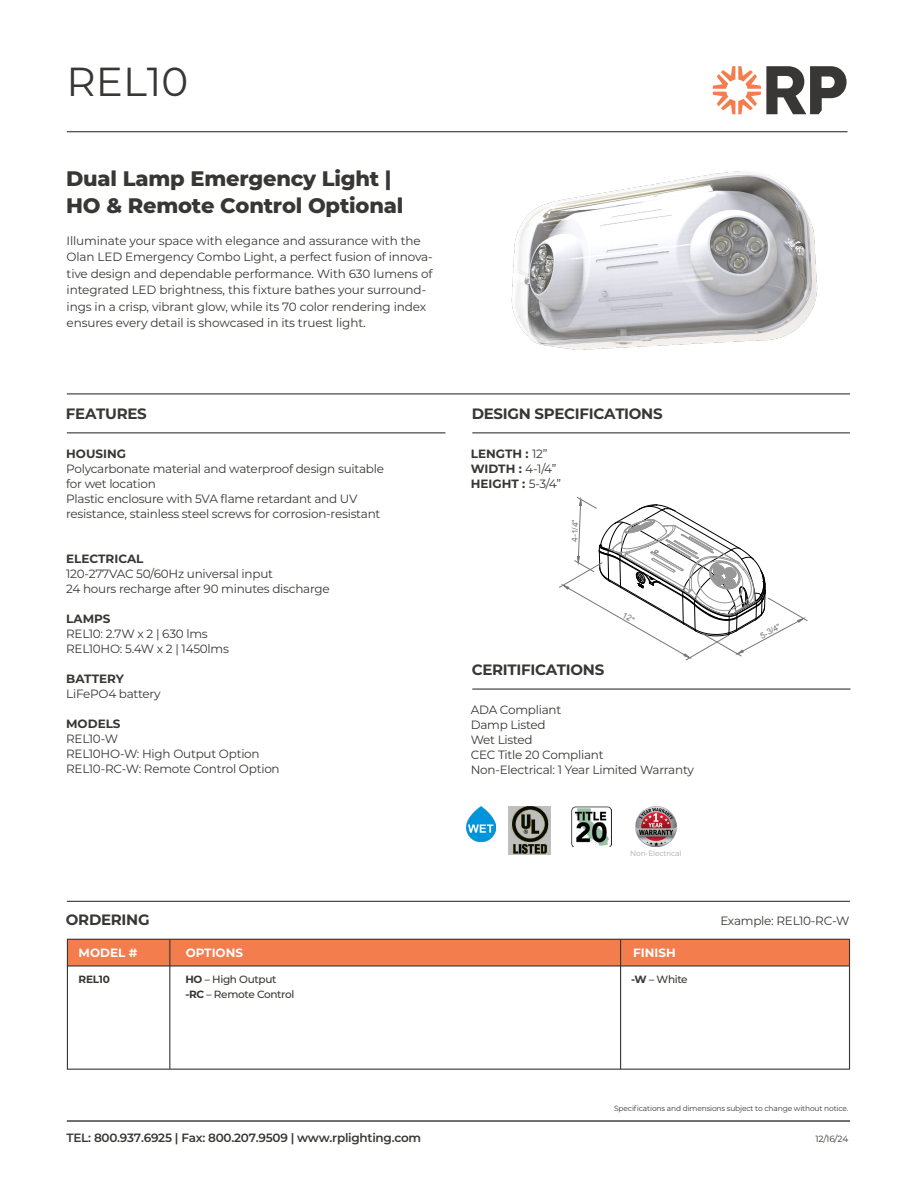
<style>
.page{position:relative;width:918px;height:1188px;background:#fff}
.page>*{position:absolute;margin:0;border:0;box-sizing:border-box;transform-origin:0 0}
.t1{font:40.5px "Montserrat";color:#383735}
.t2{font:800 21px/27px "Montserrat";letter-spacing:-.01em;color:#383735}
.t3{font:700 15px "Montserrat";letter-spacing:-.02em;color:#383735}
.t4{font:12px/15px "Montserrat";letter-spacing:-.02em;color:#383735}
.t5{font:700 12px/15px "Montserrat";color:#383735}
.t6{font:600 12px "Montserrat";letter-spacing:-.02em;color:#383735}
.t7{font:700 12px "Montserrat";color:#fff}
.t8{font:500 10.5px/15px "Montserrat";letter-spacing:-.03em;color:#383735}
.t9{font:700 10.5px "Montserrat";letter-spacing:-.02em;color:#383735}
.t10{font:9px "Montserrat";color:#383735}
.t11{font:8.4px "Arial";color:#767676}
.t12{font:7.5px "Montserrat";letter-spacing:-.02em;color:#383735}
.t13{font:7.5px "Montserrat";letter-spacing:-.02em;color:#a8a9ab}
.s1{font-weight:400}
.s2{font-weight:700}
</style>
<div class="page">
<img style="left:511px;top:171px;width:307px;height:179px">
<img style="left:636px;top:807px;width:40px;height:40px">
<img style="left:572px;top:807px;width:39px;height:40px">
<img style="left:508px;top:807px;width:43px;height:47px">
<hr style="left:67px;top:1120px;width:783px;height:2px;background:#000">
<hr style="left:67px;top:432px;width:378px;height:1px;background:#383735">
<hr style="left:472px;top:432px;width:378px;height:1px;background:#383735">
<hr style="left:472px;top:689px;width:378px;height:1px;background:#383735">
<hr style="left:67px;top:131px;width:781px;height:1px;background:#383735">
<hr style="left:67px;top:393px;width:783px;height:1px;background:#383735">
<hr style="left:67px;top:901px;width:783px;height:1px;background:#383735">
<svg style="left:713px;top:66px;width:134px;height:48px"></svg>
<div style="left:67px;top:939px;width:783px;height:27px;background:#f37d4d"></div>
<div style="left:67px;top:939px;width:783px;height:131px;border:1px solid #383735"></div>
<hr style="left:169px;top:939px;width:1px;height:130px;background:#383735">
<hr style="left:620px;top:939px;width:1px;height:130px;background:#383735">
<hr style="left:67px;top:965px;width:783px;height:2px;background:#383735">
<img style="left:467px;top:807px;width:28px;height:35px">
<svg style="left:559px;top:497px;width:248px;height:163px"></svg>
<h1 class="t1" style="left:67px;top:54px;width:123px">REL10</h1>
<h2 class="t2" style="left:66px;top:164px;width:339px">Dual Lamp Emergency Light |<br>HO &amp; Remote Control Optional</h2>
<p class="t4" style="left:67px;top:232px;width:368px;line-height:16.5px">Illuminate your space with elegance and assurance with the Olan LED Emergency Combo Light, a perfect fusion of innova&shy;tive design and dependable performance. With 630 lumens of integrated LED brightness, this fixture bathes your surround&shy;ings in a crisp, vibrant glow, while its 70 color rendering index ensures every detail is showcased in its truest light.</p>
<p class="t3" style="left:66px;top:403px;width:82px">FEATURES</p>
<p class="t5" style="left:66px;top:446px;width:61px">HOUSING</p>
<p class="t4" style="left:66px;top:461px;width:319px">Polycarbonate material and waterproof design suitable for wet location<br>Plastic enclosure with 5VA flame retardant and UV resistance, stainless steel screws for corrosion‐resistant</p>
<p class="t5" style="left:66px;top:551px;width:79px">ELECTRICAL</p>
<p class="t4" style="left:66px;top:566px;width:265px">120‐277VAC 50/60Hz universal input<br>24 hours recharge after 90 minutes discharge</p>
<p class="t5" style="left:66px;top:611px;width:46px">LAMPS</p>
<p class="t4" style="left:66px;top:626px;width:164px">REL10: 2.7W x 2 | 630 lms<br>REL10HO: 5.4W x 2 | 1450lms</p>
<p class="t5" style="left:66px;top:671px;width:59px">BATTERY</p>
<p class="t4" style="left:66px;top:686px;width:96px">LiFePO4 battery</p>
<p class="t5" style="left:66px;top:716px;width:56px">MODELS</p>
<p class="t4" style="left:66px;top:731px;width:215px">REL10-W<br>REL10HO-W: High Output Option<br>REL10-RC-W: Remote Control Option</p>
<p class="t3" style="left:472px;top:403px;width:192px">DESIGN SPECIFICATIONS</p>
<p class="t5" style="left:471px;top:446px;width:92px">LENGTH : <span class="s1">12”<br></span>WIDTH : <span class="s1">4-1/4”<br></span>HEIGHT : <span class="s1">5-3/4”</span></p>
<p class="t11" style="left:569px;top:541px;width:24px;rotate:-88deg">4-1/4"</p>
<p class="t3" style="left:472px;top:659px;width:134px">CERITIFICATIONS</p>
<p class="t4" style="left:471px;top:702px;width:225px">ADA Compliant<br>Damp Listed<br>Wet Listed<br>CEC Title 20 Compliant<br>Non-Electrical: 1 Year Limited Warranty</p>
<p class="t11" style="left:758px;top:632px;width:24px;rotate:-28deg">5-3/4"</p>
<p class="t3" style="left:66px;top:909px;width:85px">ORDERING</p>
<p class="t13" style="left:630px;top:848px;width:53px">Non-Electrical</p>
<p class="t7" style="left:79px;top:944px;width:60px">MODEL #</p>
<p class="t7" style="left:186px;top:944px;width:59px">OPTIONS</p>
<p class="t7" style="left:633px;top:944px;width:44px">FINISH</p>
<p class="t9" style="left:79px;top:972px;width:33px">REL10</p>
<p class="t8" style="left:631px;top:971px;width:58px"><span class="s2">-W</span> – White</p>
<p class="t8" style="left:185px;top:971px;width:111px"><span class="s2">HO</span> – High Output <span class="s2">-RC</span> – Remote Control</p>
<p class="t4" style="left:720px;top:913px;width:131px">Example: REL10-RC-W</p>
<p class="t6" style="left:67px;top:1129px;width:356px">TEL: 800.937.6925 | Fax: 800.207.9509 | www.rplighting.com</p>
<p class="t12" style="left:614px;top:1103px;width:236px">Specifications and dimensions subject to change without notice.</p>
<p class="t10" style="left:815px;top:1132px;width:34px">12/16/24</p>
</div>
